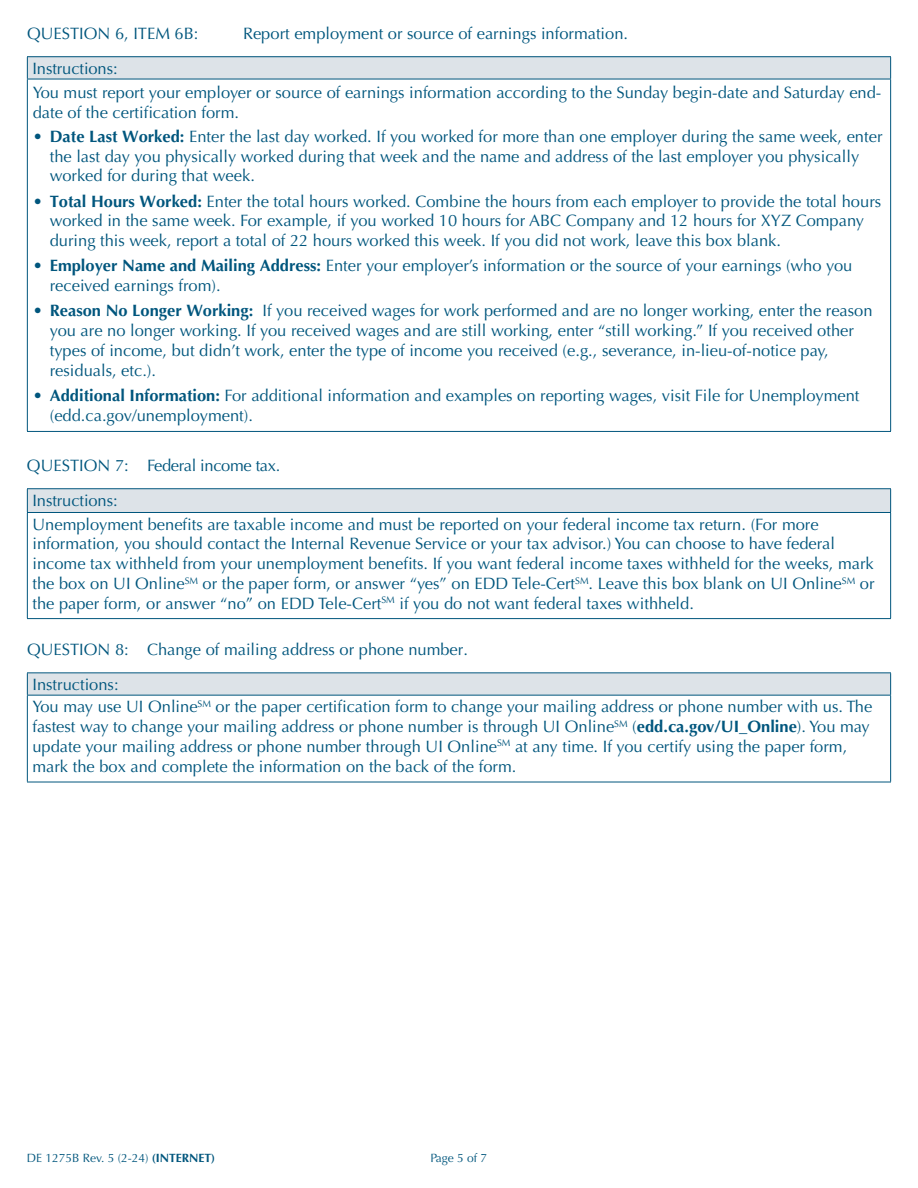
<style>
.page{position:relative;width:918px;height:1188px;background:#fff}
.page>*{position:absolute;margin:0;border:0;box-sizing:border-box;transform-origin:0 0}
.t1{font:16.5px/19.8px "Optima LT Std";color:#00567d}
.t2{font:16.5px "Optima LT Std";letter-spacing:-.02em;color:#00567d}
.t3{font:12px "Optima LT Std";color:#00567d}
.s1{font-weight:700}
</style>
<div class="page">
<div style="left:27px;top:57px;width:864px;height:22px;background:#dde3e8"></div>
<svg style="left:27px;top:57px;width:1px;height:22px"></svg>
<hr style="left:27px;top:56px;width:864px;height:1px;background:#00567d">
<svg style="left:890px;top:57px;width:1px;height:22px"></svg>
<hr style="left:27px;top:79px;width:1px;height:352px;background:#00567d">
<hr style="left:27px;top:79px;width:864px;height:1px;background:#00567d">
<hr style="left:890px;top:79px;width:1px;height:352px;background:#00567d">
<hr style="left:27px;top:431px;width:864px;height:1px;background:#00567d">
<div style="left:27px;top:489px;width:864px;height:23px;background:#dde3e8"></div>
<svg style="left:27px;top:489px;width:1px;height:23px"></svg>
<hr style="left:27px;top:488px;width:864px;height:1px;background:#00567d">
<svg style="left:890px;top:489px;width:1px;height:23px"></svg>
<hr style="left:27px;top:513px;width:1px;height:105px;background:#00567d">
<hr style="left:27px;top:512px;width:864px;height:1px;background:#00567d">
<hr style="left:890px;top:513px;width:1px;height:105px;background:#00567d">
<hr style="left:27px;top:618px;width:864px;height:1px;background:#00567d">
<div style="left:27px;top:673px;width:864px;height:22px;background:#dde3e8"></div>
<svg style="left:27px;top:673px;width:1px;height:22px"></svg>
<hr style="left:27px;top:672px;width:864px;height:1px;background:#00567d">
<svg style="left:890px;top:673px;width:1px;height:22px"></svg>
<hr style="left:27px;top:696px;width:1px;height:86px;background:#00567d">
<hr style="left:27px;top:695px;width:864px;height:1px;background:#00567d">
<hr style="left:890px;top:696px;width:1px;height:86px;background:#00567d">
<hr style="left:27px;top:782px;width:864px;height:1px;background:#00567d">
<h3 class="t1" style="left:27px;top:24px;width:173px">QUESTION 6, ITEM 6B:</h3>
<h3 class="t1" style="left:243px;top:24px;width:387px">Report employment or source of earnings information.</h3>
<h4 class="t1" style="left:32px;top:59px;width:87px">Instructions:</h4>
<p class="t1" style="left:33px;top:83px;width:850px">You must report your employer or source of earnings information according to the Sunday begin-date and Saturday end&shy;date of the certification form.</p>
<p class="t1" style="left:50px;top:126px;width:834px;text-indent:-17px"><span class="s1">• Date Last Worked:</span> Enter the last day worked. If you worked for more than one employer during the same week, enter the last day you physically worked during that week and the name and address of the last employer you physically worked for during that week.</p>
<p class="t1" style="left:50px;top:191px;width:833px;text-indent:-17px"><span class="s1">• Total Hours Worked:</span> Enter the total hours worked. Combine the hours from each employer to provide the total hours worked in the same week. For example, if you worked 10 hours for ABC Company and 12 hours for XYZ Company during this week, report a total of 22 hours worked this week. If you did not work, leave this box blank.</p>
<p class="t1" style="left:50px;top:256px;width:804px;text-indent:-17px"><span class="s1">• Employer Name and Mailing Address:</span> Enter your employer’s information or the source of your earnings (who you received earnings from).</p>
<p class="t1" style="left:50px;top:301px;width:824px;text-indent:-17px"><span class="s1">• Reason No Longer Working:</span> If you received wages for work performed and are no longer working, enter the reason you are no longer working. If you received wages and are still working, enter “still working.” If you received other types of income, but didn’t work, enter the type of income you received (e.g., severance, in-lieu-of-notice pay, residuals, etc.).</p>
<p class="t1" style="left:50px;top:386px;width:811px;text-indent:-17px"><span class="s1">• Additional Information:</span> For additional information and examples on reporting wages, visit File for Unemployment (edd.ca.gov/unemployment).</p>
<h3 class="t2" style="left:27px;top:456px;width:255px">QUESTION 7: Federal income tax.</h3>
<h4 class="t1" style="left:32px;top:491px;width:87px">Instructions:</h4>
<p class="t1" style="left:32px;top:514px;width:844px">Unemployment benefits are taxable income and must be reported on your federal income tax return. (For more information, you should contact the Internal Revenue Service or your tax advisor.) You can choose to have federal income tax withheld from your unemployment benefits. If you want federal income taxes withheld for the weeks, mark the box on UI Online<sup>SM</sup> or the paper form, or answer “yes” on EDD Tele-Cert<sup>SM</sup>. Leave this box blank on UI Online<sup>SM</sup> or the paper form, or answer “no” on EDD Tele-Cert<sup>SM</sup> if you do not want federal taxes withheld.</p>
<h3 class="t1" style="left:27px;top:640px;width:442px">QUESTION 8: Change of mailing address or phone number.</h3>
<h4 class="t1" style="left:32px;top:675px;width:88px">Instructions:</h4>
<p class="t1" style="left:32px;top:697px;width:841px">You may use UI Online<sup>SM</sup> or the paper certification form to change your mailing address or phone number with us. The fastest way to change your mailing address or phone number is through UI Online<sup>SM</sup> (<span class="s1">edd.ca.gov/UI_Online</span>). You may update your mailing address or phone number through UI Online<sup>SM</sup> at any time. If you certify using the paper form, mark the box and complete the information on the back of the form.</p>
<p class="t3" style="left:27px;top:1151px;width:190px">DE 1275B Rev. 5 (2-24) <span class="s1">(INTERNET)</span></p>
<p class="t3" style="left:430px;top:1151px;width:58px">Page 5 of 7</p>
</div>
